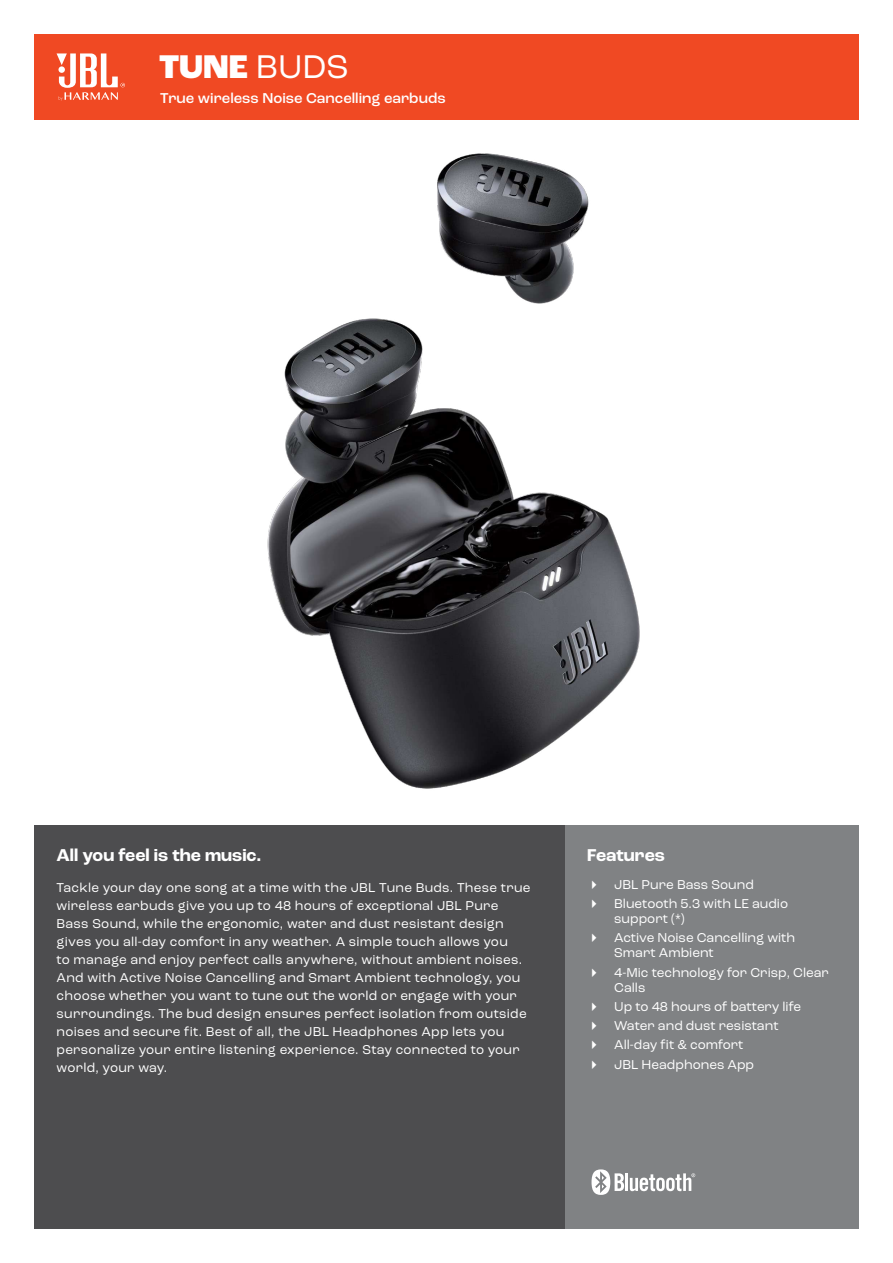
<style>
.page{position:relative;width:893px;height:1263px;background:#fff}
.page>*{position:absolute;margin:0;border:0;box-sizing:border-box;transform-origin:0 0}
.t1{font:800 34.5px "Roc Grotesk";color:#fff}
.t2{font:700 18px "Roc Grotesk";color:#fff}
.t3{font:500 15px "Roc Grotesk";color:#fff}
.t4{font:13.5px/18px "Roc Grotesk";letter-spacing:.02em;color:#fff}
.t5{font:13.5px/19.2px "Roc Grotesk";color:#fff}
.s1{font-weight:400}
</style>
<div class="page">
<img style="left:267px;top:153px;width:373px;height:636px">
<div style="left:565px;top:825px;width:294px;height:404px;background:#808284"></div>
<div style="left:34px;top:825px;width:531px;height:404px;background:#4d4d4f"></div>
<div style="left:34px;top:34px;width:825px;height:85px;background:#f04923"></div>
<svg style="left:57px;top:53px;width:68px;height:48px"></svg>
<hr style="left:625px;top:1173px;width:3px;height:18px;background:#fff">
<svg style="left:591px;top:1169px;width:33px;height:26px"></svg>
<svg style="left:630px;top:1173px;width:65px;height:18px"></svg>
<h1 class="t1" style="left:159px;top:46px;width:191px">TUNE <span class="s1">BUDS</span></h1>
<p class="t3" style="left:160px;top:93px;width:287px">True wireless Noise Cancelling earbuds</p>
<h2 class="t2" style="left:57px;top:848px;width:206px">All you feel is the music.</h2>
<p class="t4" style="left:57px;top:879px;width:475px">Tackle your day one song at a time with the JBL Tune Buds. These true wireless earbuds give you up to 48 hours of exceptional JBL Pure Bass Sound, while the ergonomic, water and dust resistant design gives you all-day comfort in any weather. A simple touch allows you<br>to manage and enjoy perfect calls anywhere, without ambient noises.<br>And with Active Noise Cancelling and Smart Ambient technology, you choose whether you want to tune out the world or engage with your surroundings. The bud design ensures perfect isolation from outside noises and secure fit. Best of all, the JBL Headphones App lets you personalize your entire listening experience. Stay connected to your world, your way.</p>
<h2 class="t2" style="left:587px;top:848px;width:79px">Features</h2>
<p class="t5" style="left:614px;top:876px;width:175px">JBL Pure Bass Sound<br>Bluetooth 5.3 with LE audio</p>
<p class="t5" style="left:614px;top:910px;width:182px">support (*)<br>Active Noise Cancelling with</p>
<p class="t5" style="left:614px;top:944px;width:216px">Smart Ambient<br>4-Mic technology for Crisp, Clear</p>
<p class="t5" style="left:614px;top:978px;width:188px">Calls<br>Up to 48 hours of battery life<br>Water and dust resistant<br>All-day fit &amp; comfort<br>JBL Headphones App</p>
</div>
